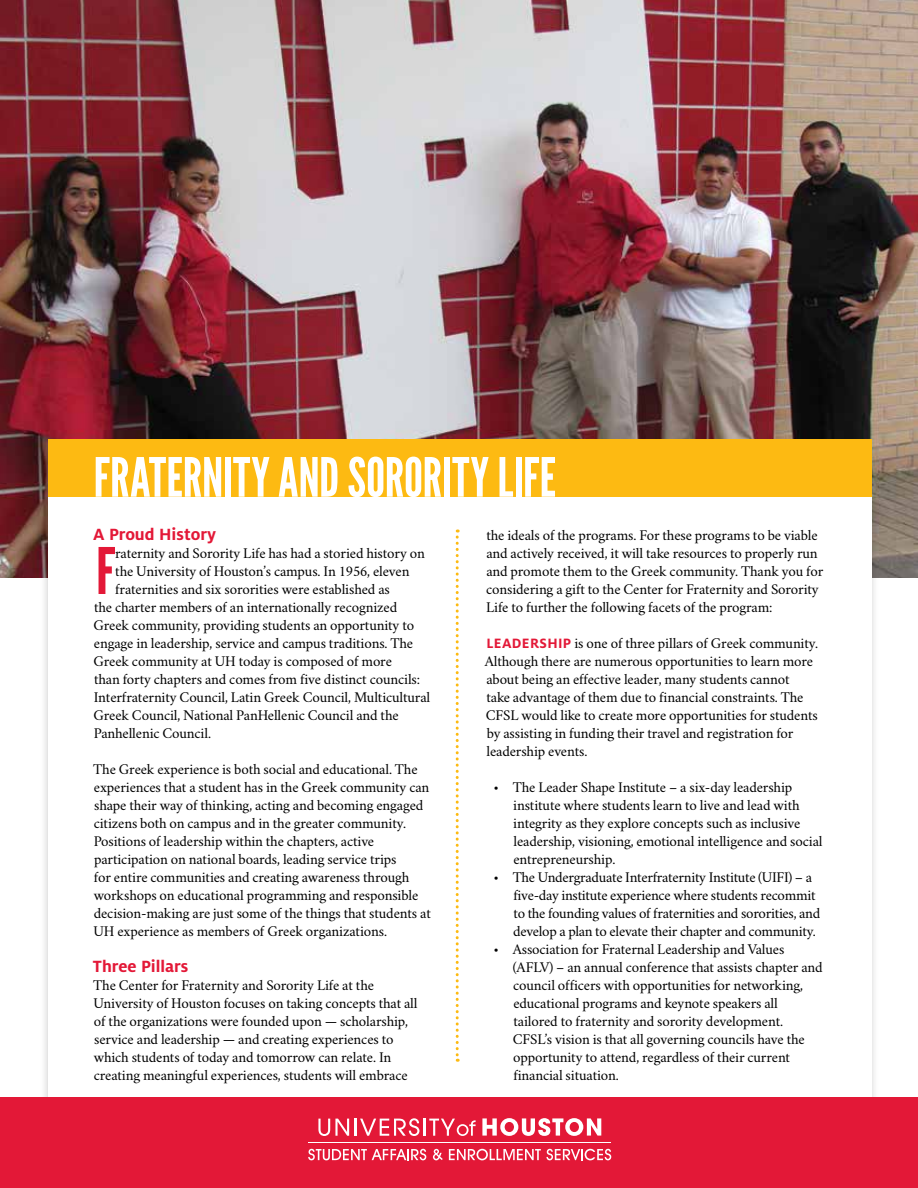
<style>
.page{position:relative;width:918px;height:1188px;background:#fff}
.page>*{position:absolute;margin:0;border:0;box-sizing:border-box;transform-origin:0 0}
.t1{font:64.05px "League Gothic";color:#e31837}
.t2{font:54px "League Gothic";color:#fff}
.t3{font:700 18px "Milo OT";color:#e31837}
.t4{font:15px/18px "Crimson";letter-spacing:-.01em;color:#000}
.s1{font-family:"Milo OT";font-weight:700;color:#e31837}
</style>
<div class="page">
<img style="left:0;top:0;width:918px;height:577px">
<div style="left:48px;top:488px;width:823px;height:700px;background:#fff"></div>
<svg style="left:456px;top:530px;width:3px;height:532px"></svg>
<div style="left:0;top:1097px;width:918px;height:91px;background:#e31837"></div>
<hr style="left:308px;top:1142px;width:303px;height:1px;background:#fff">
<svg style="left:318px;top:1119px;width:31px;height:17px"></svg>
<hr style="left:354px;top:1119px;width:3px;height:17px;background:#fff">
<svg style="left:360px;top:1118px;width:116px;height:18px"></svg>
<svg style="left:482px;top:1118px;width:119px;height:18px"></svg>
<svg style="left:308px;top:1149px;width:118px;height:11px"></svg>
<svg style="left:433px;top:1149px;width:10px;height:11px"></svg>
<svg style="left:449px;top:1149px;width:162px;height:11px"></svg>
<div style="left:48px;top:439px;width:823px;height:57px;background:#fdba12"></div>
<h2 class="t2" style="left:94px;top:445px;width:464px">FRATERNITY AND SORORITY LIFE</h2>
<p class="t3" style="left:93px;top:524px;width:125px">A Proud History</p>
<h1 class="t1" style="left:96px;top:533px;width:21px">F</h1>
<p class="t4" style="left:115px;top:542px;width:311px">raternity and Sorority Life has had a storied history on</p>
<p class="t4" style="left:115px;top:560px;width:296px">the University of Houston’s campus. In 1956, eleven</p>
<p class="t4" style="left:115px;top:578px;width:276px">fraternities and six sororities were established as</p>
<p class="t4" style="left:94px;top:596px;width:305px">the charter members of an internationally recognized</p>
<p class="t4" style="left:93px;top:614px;width:322px">Greek community, providing students an opportunity to</p>
<p class="t4" style="left:94px;top:632px;width:321px">engage in leadership, service and campus traditions. The</p>
<p class="t4" style="left:93px;top:650px;width:300px">Greek community at UH today is composed of more</p>
<p class="t4" style="left:94px;top:668px;width:328px">than forty chapters and comes from five distinct councils:</p>
<p class="t4" style="left:94px;top:686px;width:338px">Interfraternity Council, Latin Greek Council, Multicultural</p>
<p class="t4" style="left:93px;top:704px;width:307px">Greek Council, National PanHellenic Council and the</p>
<p class="t4" style="left:94px;top:722px;width:119px">Panhellenic Council.</p>
<p class="t4" style="left:93px;top:758px;width:339px">The Greek experience is both social and educational. The experiences that a student has in the Greek community can shape their way of thinking, acting and becoming engaged citizens both on campus and in the greater community.<br>Positions of leadership within the chapters, active participation on national boards, leading service trips<br>for entire communities and creating awareness through workshops on educational programming and responsible decision-making are just some of the things that students at UH experience as members of Greek organizations.</p>
<p class="t3" style="left:93px;top:956px;width:97px">Three Pillars</p>
<p class="t4" style="left:93px;top:974px;width:326px">The Center for Fraternity and Sorority Life at the University of Houston focuses on taking concepts that all of the organizations were founded upon — scholarship, service and leadership — and creating experiences to which students of today and tomorrow can relate. In creating meaningful experiences, students will embrace</p>
<p class="t4" style="left:486px;top:524px;width:339px">the ideals of the programs. For these programs to be viable and actively received, it will take resources to properly run and promote them to the Greek community. Thank you for considering a gift to the Center for Fraternity and Sorority Life to further the following facets of the program:</p>
<p class="t4" style="left:485px;top:632px;width:335px"><span class="s1">LEADERSHIP</span> is one of three pillars of Greek community.<br>Although there are numerous opportunities to learn more about being an effective leader, many students cannot<br>take advantage of them due to financial constraints. The CFSL would like to create more opportunities for students by assisting in funding their travel and registration for leadership events.</p>
<p class="t4" style="left:513px;top:776px;width:311px;text-indent:-20px">• The Leader Shape Institute – a six-day leadership institute where students learn to live and lead with integrity as they explore concepts such as inclusive leadership, visioning, emotional intelligence and social entrepreneurship.</p>
<p class="t4" style="left:513px;top:866px;width:309px;text-indent:-20px">• The Undergraduate Interfraternity Institute (UIFI) – a five-day institute experience where students recommit to the founding values of fraternities and sororities, and develop a plan to elevate their chapter and community.</p>
<p class="t4" style="left:513px;top:938px;width:311px;text-indent:-19px">• Association for Fraternal Leadership and Values (AFLV) – an annual conference that assists chapter and council officers with opportunities for networking, educational programs and keynote speakers all tailored to fraternity and sorority development.<br>CFSL’s vision is that all governing councils have the opportunity to attend, regardless of their current financial situation.</p>
</div>
